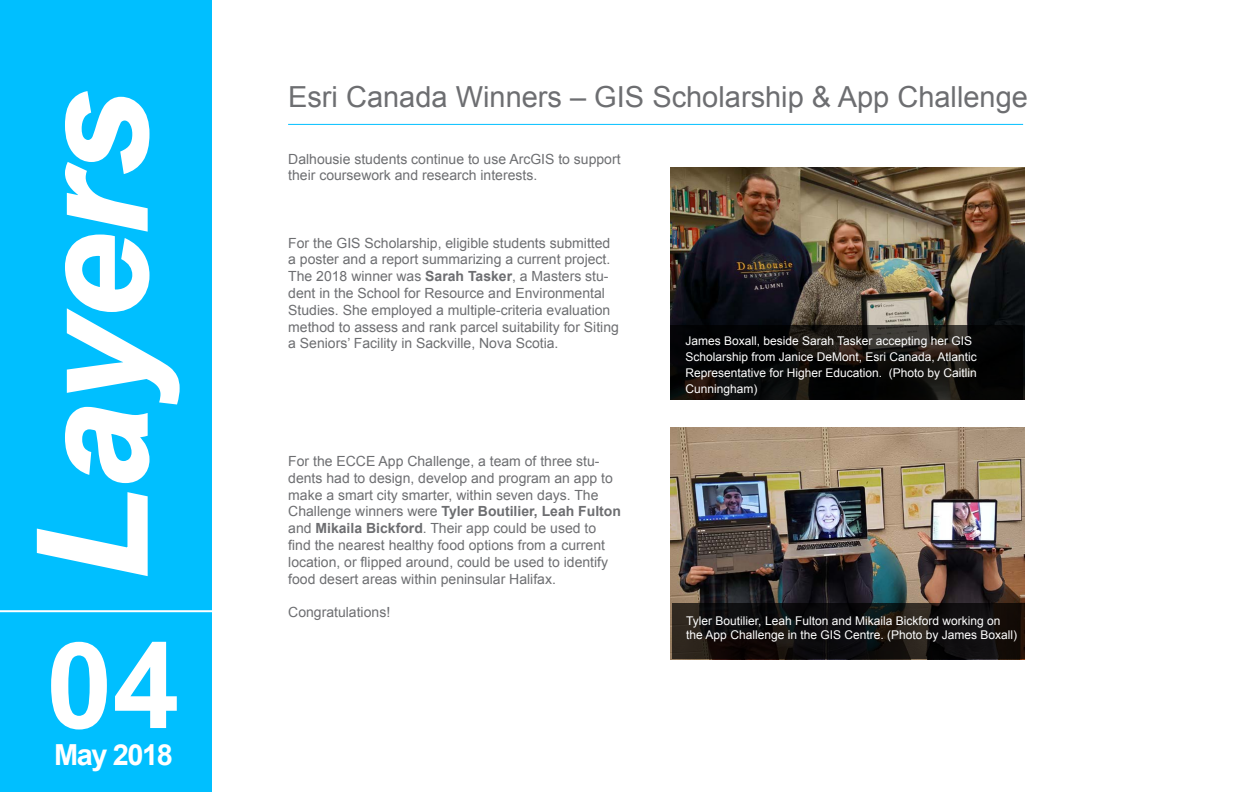
<style>
.page{position:relative;width:1260px;height:792px;background:#fff}
.page>*{position:absolute;margin:0;border:0;box-sizing:border-box;transform-origin:0 0}
.t1{font:italic 700 152px "Arial";color:#fff}
.t2{font:700 120px "Arial";color:#fff}
.t3{font:29px "Arial";color:#6d6e71}
.t4{font:700 29px "Arial";letter-spacing:-.05em;color:#fff}
.t5{font:14px/16.8px "Arial";color:#6d6e71}
.t6{font:12px/16px "Arial";color:#fff}
.s1{font-weight:700}
</style>
<div class="page">
<div style="left:0;top:0;width:212px;height:792px;background:#00bfff"></div>
<svg style="left:36px;top:492px;width:112px;height:85px"></svg>
<svg style="left:65px;top:91px;width:115px;height:393px"></svg>
<hr style="left:0;top:610px;width:212px;height:2px;background:#fff">
<hr style="left:288px;top:124px;width:735px;height:1px;background:#00bfff">
<img style="left:671px;top:168px;width:353px;height:232px">
<svg style="left:671px;top:325px;width:352px;height:75px;background:#0e0d0b"></svg>
<img style="left:671px;top:428px;width:353px;height:232px">
<svg style="left:672px;top:603px;width:352px;height:56px;background:#14110f"></svg>
<h1 class="t1" style="left:-5px;top:582px;width:492px;rotate:-90deg">Layers</h1>
<h2 class="t2" style="left:46px;top:607px;width:135px">04</h2>
<h3 class="t4" style="left:54px;top:736px;width:120px">May 2018</h3>
<h3 class="t3" style="left:288px;top:78px;width:741px">Esri Canada Winners – GIS Scholarship &amp; App Challenge</h3>
<p class="t5" style="left:288px;top:150px;width:334px">Dalhousie students continue to use ArcGIS to support their coursework and research interests.</p>
<p class="t5" style="left:288px;top:234px;width:332px">For the GIS Scholarship, eligible students submitted a poster and a report summarizing a current project.<br>The 2018 winner was <span class="s1">Sarah Tasker</span>, a Masters stu&shy;dent in the School for Resource and Environmental Studies. She employed a multiple-criteria evaluation method to assess and rank parcel suitability for Siting a Seniors’ Facility in Sackville, Nova Scotia.</p>
<p class="t5" style="left:288px;top:453px;width:334px">For the ECCE App Challenge, a team of three stu&shy;dents had to design, develop and program an app to make a smart city smarter, within seven days. The Challenge winners were <span class="s1">Tyler Boutilier, Leah Fulton </span>and <span class="s1">Mikaila Bickford</span>. Their app could be used to find the nearest healthy food options from a current location, or flipped around, could be used to identify food desert areas within peninsular Halifax.</p>
<p class="t5" style="left:288px;top:604px;width:103px">Congratulations!</p>
<p class="t6" style="left:685px;top:333px;width:293px">James Boxall, beside Sarah Tasker accepting her GIS Scholarship from Janice DeMont, Esri Canada, Atlantic Representative for Higher Education. (Photo by Caitlin Cunningham)</p>
<p class="t6" style="left:686px;top:614px;width:332px;line-height:14.4px">Tyler Boutilier, Leah Fulton and Mikaila Bickford working on the App Challenge in the GIS Centre. (Photo by James Boxall)</p>
</div>
